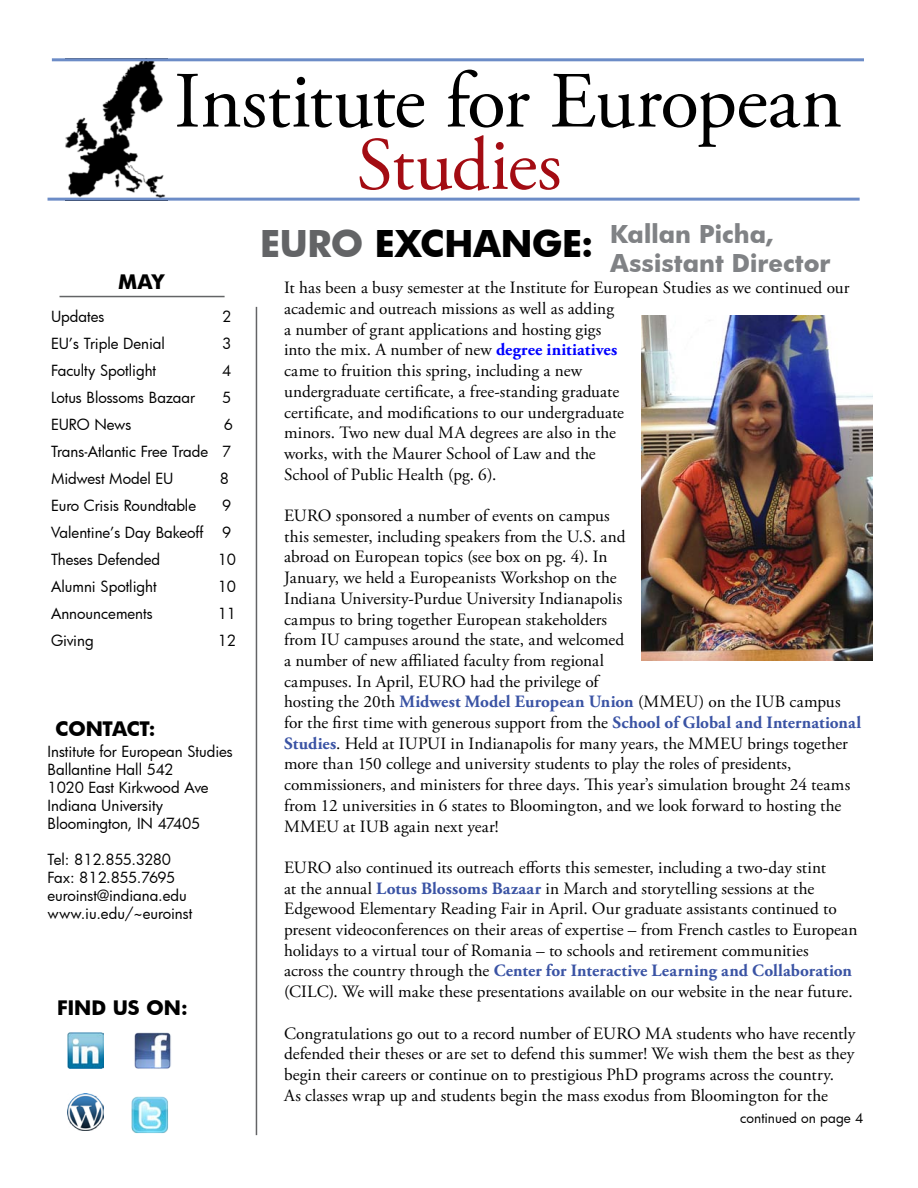
<style>
.page{position:relative;width:918px;height:1188px;background:#fff}
.page>*{position:absolute;margin:0;border:0;box-sizing:border-box;transform-origin:0 0}
.t1{font:79.5px "Adobe Garamond Pro";letter-spacing:-.01em;color:#000}
.t2{font:75px "Adobe Garamond Pro";letter-spacing:-.01em;color:#a30c13}
.t3{font:700 36px "Futura";letter-spacing:-.01em;color:#000}
.t4{font:700 24px/28.8px "Futura";letter-spacing:.005em;color:#808285}
.t5{font:700 19.5px "Futura";color:#000}
.t6{font:17.25px/20.7px "Adobe Garamond Pro";color:#000}
.t7{font:15px/18px "Futura";color:#000;text-align:justify}
.t8{font:15px "Futura";letter-spacing:-.02em;color:#000}
.t9{font:13.5px "Futura";letter-spacing:.005em;color:#000}
.s1{color:#636466}
.s2{font-weight:700;color:#00f}
.s3{font-weight:700;color:#3a53a4}
</style>
<div class="page">
<img style="left:642px;top:316px;width:230px;height:344px">
<img style="left:66px;top:61px;width:102px;height:137px">
<hr style="left:52px;top:58px;width:812px;height:3px;background:#6c8cc7">
<hr style="left:48px;top:198px;width:812px;height:3px;background:#6c8cc7">
<hr style="left:60px;top:296px;width:165px;height:1px;background:#636466">
<hr style="left:256px;top:307px;width:1px;height:828px;background:#636466">
<img style="left:68px;top:1032px;width:36px;height:36px">
<img style="left:131px;top:1096px;width:38px;height:38px">
<img style="left:67px;top:1094px;width:37px;height:37px">
<img style="left:134px;top:1032px;width:37px;height:37px">
<h1 class="t1" style="left:174px;top:54px;width:670px">Institute for European</h1>
<h2 class="t2" style="left:357px;top:120px;width:207px">Studies</h2>
<p class="t5" style="left:118px;top:268px;width:49px">May</p>
<p class="t7" style="left:51px;top:307px;width:55px">Updates</p>
<p class="t7" style="left:222px;top:307px;width:11px">2</p>
<p class="t7" style="left:51px;top:334px;width:115px">EU’s Triple Denial</p>
<p class="t7" style="left:222px;top:334px;width:11px">3</p>
<p class="t7" style="left:51px;top:361px;width:107px">Faculty Spotlight</p>
<p class="t7" style="left:222px;top:361px;width:11px">4</p>
<p class="t7" style="left:51px;top:388px;width:146px">Lotus Blossoms Bazaar</p>
<p class="t7" style="left:222px;top:388px;width:11px">5</p>
<p class="t8" style="left:51px;top:414px;width:82px">EURO News</p>
<p class="t7" style="left:51px;top:410px;width:183px;line-height:27px;text-indent:173px">6<br>Trans-Atlantic Free Trade 7<br>Midwest Model EU</p>
<p class="t7" style="left:220px;top:469px;width:11px">8</p>
<p class="t7" style="left:51px;top:496px;width:147px">Euro Crisis Roundtable</p>
<p class="t7" style="left:51px;top:491px;width:182px;line-height:27px;text-indent:171px">9<br>Valentine’s Day Bakeoff 9<br>Theses Defended</p>
<p class="t7" style="left:218px;top:550px;width:20px">10</p>
<p class="t7" style="left:51px;top:577px;width:107px">Alumni Spotlight</p>
<p class="t7" style="left:218px;top:577px;width:20px">10</p>
<p class="t7" style="left:51px;top:604px;width:103px">Announcements</p>
<p class="t7" style="left:218px;top:604px;width:20px">11</p>
<p class="t7" style="left:51px;top:631px;width:44px">Giving</p>
<p class="t7" style="left:218px;top:631px;width:20px">12</p>
<p class="t5" style="left:56px;top:715px;width:17px">CON</p>
<p class="t5" style="left:103px;top:715px;width:54px">TAC T:</p>
<p class="t7" style="left:48px;top:743px;width:187px;text-align:left">Institute for European Studies<br>Ballantine Hall 542<br>1020 East Kirkwood Ave<br>Indiana University<br>Bloomington, IN 47405</p>
<p class="t7" style="left:48px;top:851px;width:146px;text-align:left">Tel: 812.855.3280<br>Fax: 812.855.7695 euroinst@indiana.edu www.iu.edu/~euroinst</p>
<p class="t5" style="left:57px;top:994px;width:132px">FIND Us On:</p>
<h3 class="t3" style="left:260px;top:219px;width:335px"><span class="s1">euro</span> Exchange:</h3>
<h3 class="t4" style="left:610px;top:219px;width:222px">Kallan Picha,<br>Assistant Director</h3>
<p class="t6" style="left:284px;top:278px;width:567px">It has been a busy semester at the Institute for European Studies as we continued our academic and outreach missions as well as adding<br>a number of grant applications and hosting gigs<br>into the mix. A number of new <span class="s2">degree initiatives<br></span>came to fruition this spring, including a new<br>undergraduate certificate, a free-standing graduate<br>certificate, and modifications to our undergraduate<br>minors. Two new dual MA degrees are also in the<br>works, with the Maurer School of Law and the<br>School of Public Health (pg. 6).</p>
<p class="t6" style="left:284px;top:506px;width:579px">EURO sponsored a number of events on campus<br>this semester, including speakers from the U.S. and<br>abroad on European topics (see box on pg. 4). In<br>January, we held a Europeanists Workshop on the<br>Indiana University-Purdue University Indianapolis<br>campus to bring together European stakeholders<br>from IU campuses around the state, and welcomed<br>a number of new affiliated faculty from regional<br>campuses. In April, EURO had the privilege of<br>hosting the 20th <span class="s3">Midwest Model European Union</span> (MMEU) on the IUB campus for the first time with generous support from the <span class="s3">School of Global and International Studies</span>. Held at IUPUI in Indianapolis for many years, the MMEU brings together more than 150 college and university students to play the roles of presidents, commissioners, and ministers for three days. This year’s simulation brought 24 teams from 12 universities in 6 states to Bloomington, and we look forward to hosting the MMEU at IUB again next year!</p>
<p class="t6" style="left:284px;top:858px;width:575px">EURO also continued its outreach efforts this semester, including a two-day stint<br>at the annual <span class="s3">Lotus Blossoms Bazaar</span> in March and storytelling sessions at the Edgewood Elementary Reading Fair in April. Our graduate assistants continued to present videoconferences on their areas of expertise – from French castles to European holidays to a virtual tour of Romania – to schools and retirement communities<br>across the country through the <span class="s3">Center for Interactive Learning and Collaboration </span>(CILC). We will make these presentations available on our website in the near future.</p>
<p class="t6" style="left:284px;top:1023px;width:573px">Congratulations go out to a record number of EURO MA students who have recently defended their theses or are set to defend this summer! We wish them the best as they begin their careers or continue on to prestigious PhD programs across the country.<br>As classes wrap up and students begin the mass exodus from Bloomington for the</p>
<p class="t9" style="left:740px;top:1109px;width:125px">continued on page 4</p>
</div>
